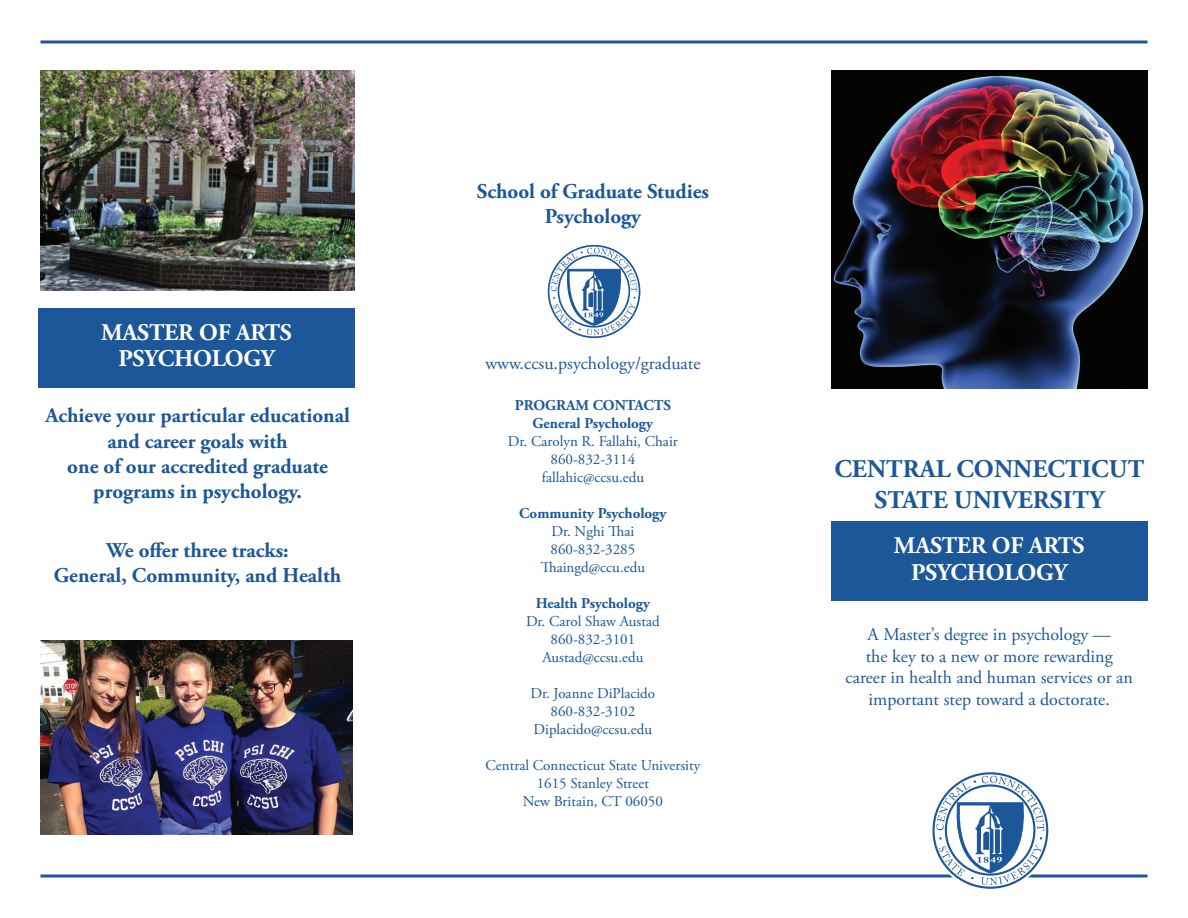
<style>
.page{position:relative;width:1188px;height:918px;background:#fff}
.page>*{position:absolute;margin:0;border:0;box-sizing:border-box;transform-origin:0 0}
.t1{font:700 25.5px/30.6px "Adobe Garamond Pro";letter-spacing:.005em;color:#1b5799;text-align:center}
.t2{font:700 24px "Adobe Garamond Pro";letter-spacing:-.01em;color:#fff}
.t3{font:700 23.85px "Adobe Garamond Pro";letter-spacing:-.01em;color:#fff}
.t4{font:700 21px/25.2px "Adobe Garamond Pro";color:#1b5799;text-align:center}
.t5{font:18px/21.6px "Adobe Garamond Pro";color:#1b5799;text-align:center}
.t6{font:15px/18px "Adobe Garamond Pro";color:#1b5799;text-align:center}
.t7{font:700 15px/18px "Adobe Garamond Pro";color:#1b5799;text-align:center}
</style>
<div class="page">
<div style="left:831px;top:521px;width:317px;height:79px;background:#1b5799"></div>
<div style="left:38px;top:308px;width:317px;height:79px;background:#1b5799"></div>
<div style="left:548px;top:245px;width:92px;height:93px;border:2px solid #1b5799;border-radius:50%"></div>
<svg style="left:551px;top:248px;width:87px;height:87px"></svg>
<div style="left:558px;top:255px;width:72px;height:73px;border:2px solid #1b5799;border-radius:50%"></div>
<hr style="left:40px;top:40px;width:1108px;height:3px;background:#1b5799">
<svg style="left:40px;top:874px;width:1108px;height:4px;background:#5380b2"></svg>
<img style="left:831px;top:70px;width:317px;height:319px">
<div style="left:932px;top:772px;width:116px;height:117px;border:2px solid #1b5799;border-radius:50%"></div>
<svg style="left:936px;top:776px;width:109px;height:109px"></svg>
<div style="left:945px;top:784px;width:90px;height:92px;border:2px solid #1b5799;border-radius:50%"></div>
<img style="left:40px;top:70px;width:315px;height:221px">
<img style="left:40px;top:641px;width:313px;height:193px">
<h3 class="t3" style="left:101px;top:319px;width:192px">MASTER OF ARTS</h3>
<h2 class="t2" style="left:118px;top:345px;width:158px">PSYCHOLOGY</h2>
<h3 class="t4" style="left:45px;top:404px;width:306px">Achieve your particular educational and career goals with<br>one of our accredited graduate programs in psychology.</h3>
<h3 class="t4" style="left:54px;top:538px;width:289px">We offer three tracks:<br>General, Community, and Health</h3>
<h3 class="t4" style="left:477px;top:179px;width:234px">School of Graduate Studies<br>Psychology</h3>
<p class="t5" style="left:485px;top:354px;width:217px">www.ccsu.psychology/graduate</p>
<p class="t7" style="left:515px;top:396px;width:158px">PROGRAM CONTACTS<br>General Psychology</p>
<p class="t6" style="left:508px;top:433px;width:171px">Dr. Carolyn R. Fallahi, Chair<br>860-832-3114 fallahic@ccsu.edu</p>
<p class="t7" style="left:519px;top:504px;width:149px">Community Psychology</p>
<p class="t6" style="left:541px;top:523px;width:106px">Dr. Nghi Thai<br>860-832-3285<br>Thaingd@ccu.edu</p>
<p class="t7" style="left:536px;top:594px;width:116px">Health Psychology</p>
<p class="t6" style="left:526px;top:613px;width:135px">Dr. Carol Shaw Austad<br>860-832-3101<br>Austad@ccsu.edu</p>
<p class="t6" style="left:531px;top:685px;width:126px">Dr. Joanne DiPlacido<br>860-832-3102<br>Diplacido@ccsu.edu</p>
<p class="t6" style="left:486px;top:757px;width:216px">Central Connecticut State University<br>1615 Stanley Street<br>New Britain, CT 06050</p>
<h1 class="t1" style="left:834px;top:455px;width:311px">CENTRAL CONNECTICUT<br>STATE UNIVERSITY</h1>
<h3 class="t3" style="left:894px;top:532px;width:192px">MASTER OF ARTS</h3>
<h2 class="t2" style="left:911px;top:558px;width:158px">PSYCHOLOGY</h2>
<p class="t5" style="left:846px;top:624px;width:289px">A Master’s degree in psychology —<br>the key to a new or more rewarding career in health and human services or an important step toward a doctorate.</p>
</div>
